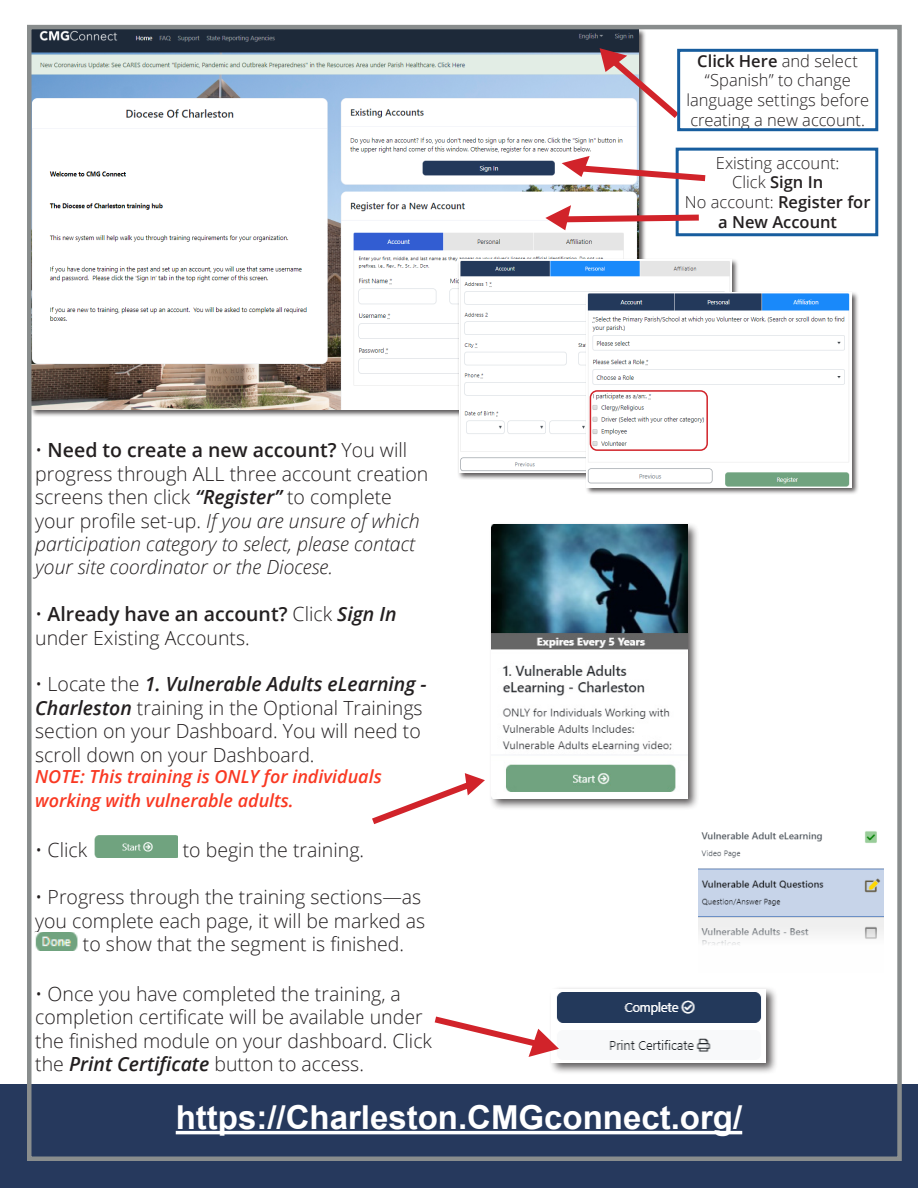
<style>
.page{position:relative;width:918px;height:1188px;background:#fff}
.page>*{position:absolute;margin:0;border:0;box-sizing:border-box;transform-origin:0 0}
.t1{font:700 33px "Arial";color:#fff}
.t2{font:300 19.5px/23.4px "Open Sans";color:#231f20}
.t3{font:italic 300 19.5px/23.4px "Open Sans";color:#231f20}
.t4{font:italic 600 18px/23.4px "Open Sans";color:#f93822}
.t5{font:300 16.5px/19.8px "Open Sans";color:#231f20;text-align:center}
.t6{font:600 16.5px/19.8px "Open Sans";color:#231f20;text-align:center}
.s1{font-weight:600}
.s2{font-weight:300}
.s3{font-style:normal}
.s4{font-weight:600;font-style:normal}
.s5{font-weight:600;font-style:italic}
</style>
<div class="page">
<img style="left:32px;top:30px;width:607px;height:380px">
<div style="left:0;top:1084px;width:918px;height:104px;background:#26395d"></div>
<div style="left:27px;top:25px;width:875px;height:1136px;border:4px solid #898d8d"></div>
<img style="left:94px;top:835px;width:84px;height:22px">
<img style="left:35px;top:932px;width:43px;height:19px">
<hr style="left:176px;top:1131px;width:566px;height:3px;background:#fff">
<div style="left:458px;top:258px;width:281px;height:222px;background:#231f20;opacity:.75"></div>
<img style="left:459px;top:259px;width:272px;height:214px">
<div style="left:585px;top:291px;width:274px;height:204px;background:#231f20;opacity:.75"></div>
<img style="left:586px;top:293px;width:265px;height:195px">
<div style="left:590px;top:390px;width:118px;height:61px;border:2px solid #d1232a;border-radius:7px"></div>
<div style="left:549px;top:987px;width:229px;height:88px;background:#231f20;opacity:.75"></div>
<img style="left:551px;top:989px;width:215px;height:73px">
<svg style="left:434px;top:1012px;width:128px;height:49px"></svg>
<div style="left:489px;top:522px;width:211px;height:289px;background:#231f20;opacity:.75"></div>
<img style="left:492px;top:525px;width:196px;height:274px">
<svg style="left:372px;top:773px;width:113px;height:51px"></svg>
<svg style="left:596px;top:45px;width:89px;height:79px"></svg>
<img style="left:699px;top:831px;width:184px;height:114px">
<div style="left:677px;top:49px;width:201px;height:82px;border:3px solid #175d9e"></div>
<div style="left:676px;top:148px;width:202px;height:88px;border:3px solid #175d9e"></div>
<svg style="left:560px;top:152px;width:146px;height:33px"></svg>
<svg style="left:543px;top:200px;width:162px;height:35px"></svg>
<p class="t5" style="left:686px;top:50px;width:184px"><span class="s1">Click Here</span> and select “Spanish” to change language settings before creating a new account.</p>
<p class="t5" style="left:716px;top:152px;width:125px">Existing account:</p>
<p class="t6" style="left:732px;top:172px;width:92px"><span class="s2">Click</span> Sign In</p>
<p class="t6" style="left:685px;top:192px;width:187px"><span class="s2">No account:</span> Register for a New Account</p>
<p class="t3" style="left:35px;top:438px;width:395px"><span class="s3">•</span> <span class="s4">Need to create a new account?</span> <span class="s3">You will progress through ALL three account creation screens then click</span> <span class="s1">“Register”</span> <span class="s3">to complete your profile set-up.</span> If you are unsure of which participation category to select, please contact your site coordinator or the Diocese.</p>
<p class="t2" style="left:35px;top:602px;width:363px">• <span class="s1">Already have an account?</span> Click <span class="s5">Sign In </span>under Existing Accounts.</p>
<p class="t2" style="left:35px;top:672px;width:393px">• Locate the <span class="s5">1. Vulnerable Adults eLearning - Charleston</span> training in the Optional Trainings section on your Dashboard. You will need to scroll down on your Dashboard.</p>
<p class="t4" style="left:35px;top:765px;width:348px">NOTE: This training is ONLY for individuals working with vulnerable adults.</p>
<p class="t2" style="left:35px;top:838px;width:54px">• Click</p>
<p class="t2" style="left:183px;top:838px;width:183px">to begin the training.</p>
<p class="t2" style="left:35px;top:885px;width:388px">• Progress through the training sections—as</p>
<p class="t2" style="left:35px;top:908px;width:392px">you complete each page, it will be marked as</p>
<p class="t2" style="left:83px;top:932px;width:323px">to show that the segment is finished.</p>
<p class="t2" style="left:35px;top:981px;width:398px">• Once you have completed the training, a completion certificate will be available under the finished module on your dashboard. Click the <span class="s5">Print Certificate</span> button to access.</p>
<p class="t1" style="left:176px;top:1094px;width:568px">https://Charleston.CMGconnect.org/</p>
</div>
